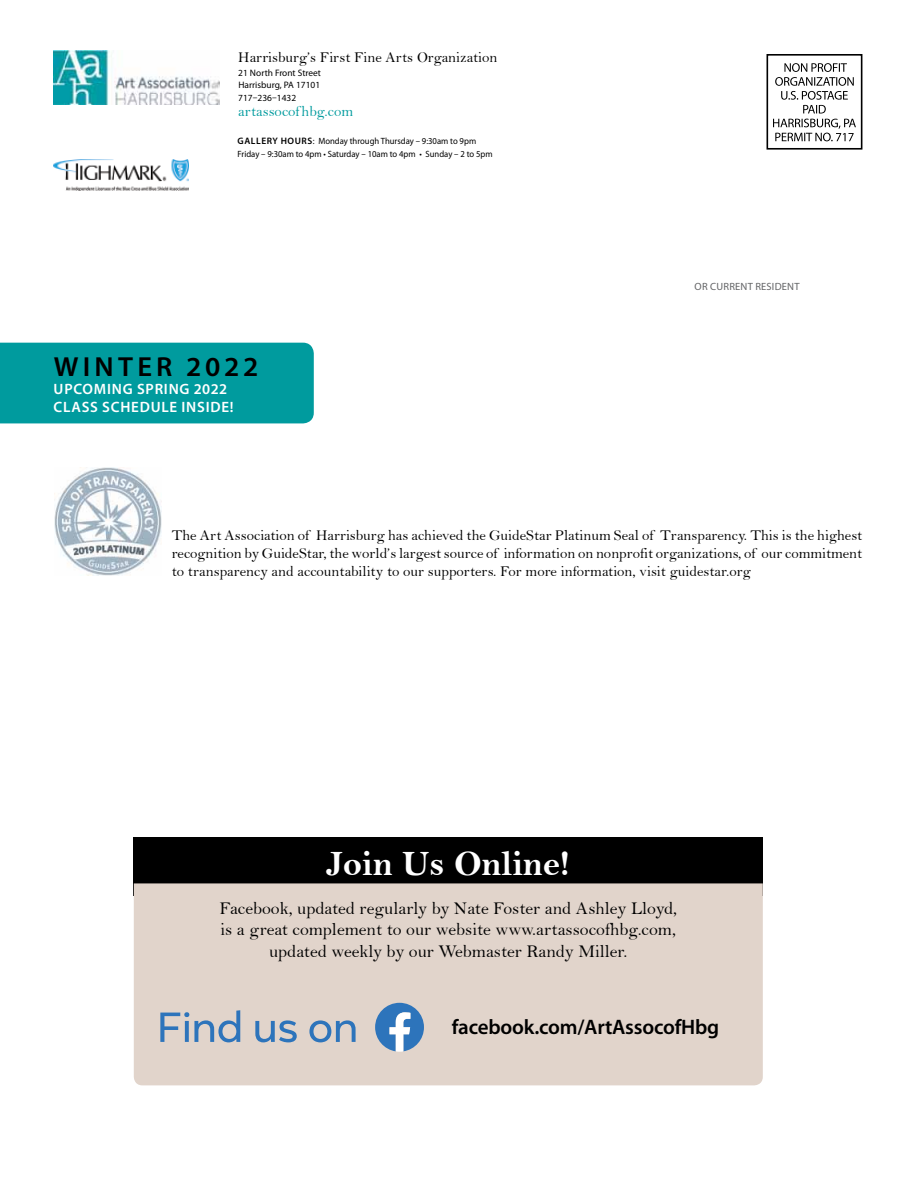
<style>
.page{position:relative;width:918px;height:1188px;background:#fff}
.page>*{position:absolute;margin:0;border:0;box-sizing:border-box;transform-origin:0 0}
.t1{font:36px "Bell MT Bold";color:#fff}
.t2{font:600 27.6px "Myriad Pro";letter-spacing:.15em;color:#000}
.t3{font:600 21px "Myriad Pro";letter-spacing:-.01em;color:#000}
.t4{font:18px/21.6px "Bell";color:#000;text-align:center}
.t5{font:15px/18px "Bell";color:#000;text-align:justify}
.t6{font:600 15px "Myriad Pro";letter-spacing:.05em;color:#fff}
.t7{font:15px "Bell";color:#009b9e}
.t8{font:10.5px "Myriad Pro";letter-spacing:.02em;color:#636466}
.t9{font:9.45px/12px "Myriad Pro";color:#000}
.t10{font:9px/13.8px "Myriad Pro";color:#000;scale:.95 1}
.s1{font-weight:600;font-size:9.45px}
</style>
<div class="page">
<svg style="left:773px;top:63px;width:83px;height:78px"></svg>
<div style="left:767px;top:54px;width:95px;height:96px;border:2px solid #000"></div>
<div style="left:0;top:343px;width:314px;height:80px;background:#009b9e"></div>
<img style="left:54px;top:51px;width:165px;height:54px">
<img style="left:54px;top:468px;width:108px;height:108px">
<img style="left:54px;top:160px;width:135px;height:31px">
<div style="left:134px;top:837px;width:629px;height:59px;background:#000"></div>
<div style="left:134px;top:883px;width:629px;height:202px;background:#e1d4cb"></div>
<svg style="left:375px;top:1003px;width:49px;height:49px"></svg>
<svg style="left:160px;top:1010px;width:80px;height:32px;background:#a8b5c5"></svg>
<svg style="left:255px;top:1020px;width:42px;height:22px"></svg>
<svg style="left:309px;top:1020px;width:47px;height:22px"></svg>
<p class="t5" style="left:238px;top:48px;width:261px">Harrisburg’s First Fine Arts Organization</p>
<p class="t9" style="left:238px;top:66px;width:84px">21 North Front Street harrisburg, pa 17101</p>
<p class="t9" style="left:238px;top:92px;width:59px">717–236–1432</p>
<p class="t7" style="left:238px;top:102px;width:116px">artassocofhbg.com</p>
<p class="t10" style="left:238px;top:133px;width:270px"><span class="s1">GALLERY HOURS</span>: Monday through Thursday – 9:30am to 9pm<br>Friday – 9:30am to 4pm • Saturday – 10am to 4pm • Sunday – 2 to 5pm</p>
<h2 class="t2" style="left:54px;top:349px;width:206px">WINTER 2022</h2>
<p class="t6" style="left:54px;top:379px;width:12px">UPCOM</p>
<p class="t6" style="left:107px;top:379px;width:122px">ING SPRING 2022</p>
<p class="t6" style="left:54px;top:397px;width:19px">CLASS</p>
<p class="t6" style="left:102px;top:397px;width:48px">SCH EDUL</p>
<p class="t6" style="left:170px;top:397px;width:65px">E INSIDE!</p>
<p class="t8" style="left:695px;top:280px;width:106px">OR CURRENT RESIDENT</p>
<p class="t5" style="left:172px;top:526px;width:692px">The Art Association of Harrisburg has achieved the GuideStar Platinum Seal of Transparency. This is the highest recognition by GuideStar, the world’s largest source of information on nonprofit organizations, of our commitment to transparency and accountability to our supporters. For more information, visit guidestar.org</p>
<h1 class="t1" style="left:327px;top:842px;width:245px">Join Us Online!</h1>
<p class="t4" style="left:219px;top:897px;width:459px">Facebook, updated regularly by Nate Foster and Ashley Lloyd, is a great complement to our website www.artassocofhbg.com, updated weekly by our Webmaster Randy Miller.</p>
<h3 class="t3" style="left:452px;top:1013px;width:269px">FACEBOOK.COM/ARTASSOCOFHBG</h3>
</div>
